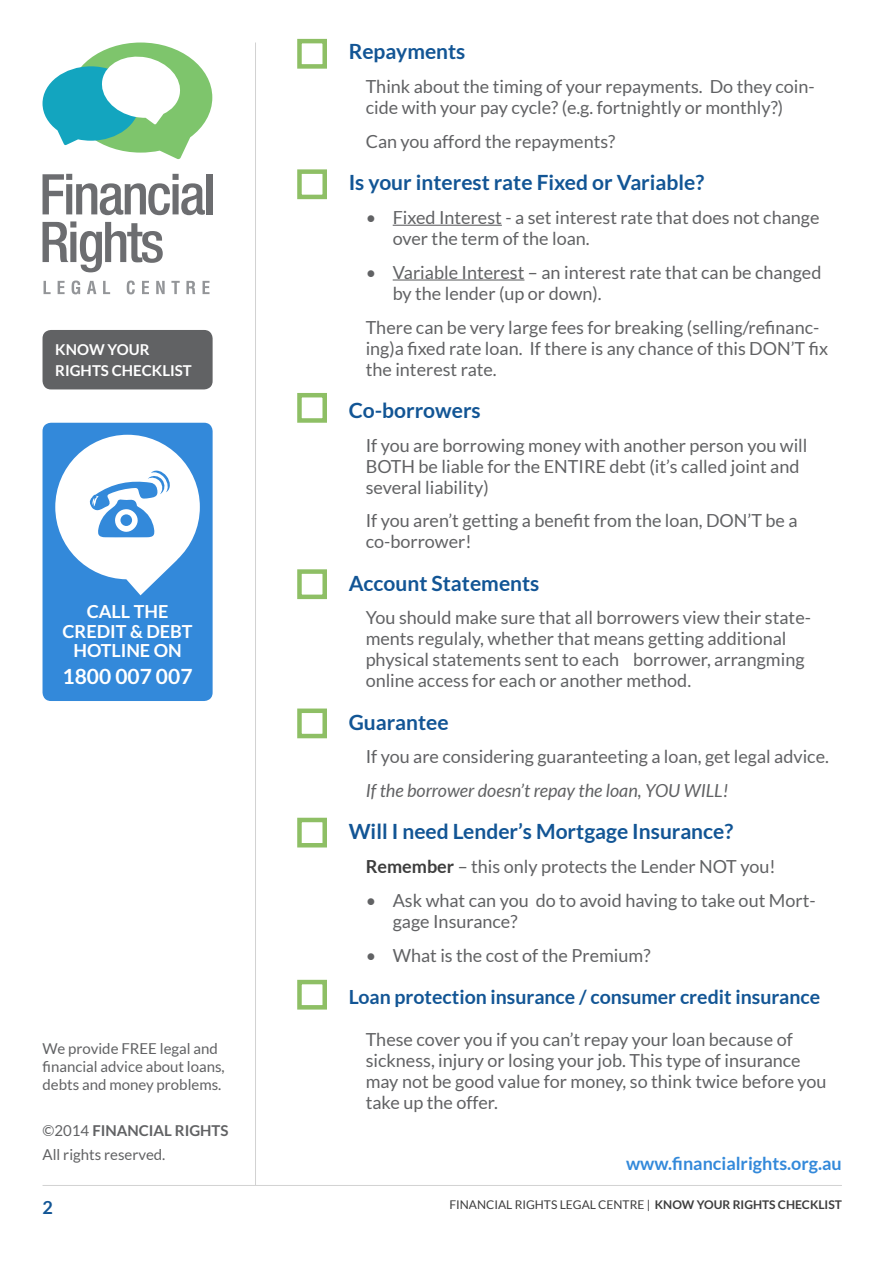
<style>
.page{position:relative;width:893px;height:1263px;background:#fff}
.page>*{position:absolute;margin:0;border:0;box-sizing:border-box;transform-origin:0 0}
.BODY_TEXT{font:700 21px "Lato";color:#125595}
.t1{font:700 21px "Lato";color:#fff}
.BODY_TEXT-2{font:700 19.5px "Lato";color:#125595}
.BODY_TEXT-3{font:18px/21px "Lato";color:#616264}
.BODY_TEXT-4{font:italic 18px "Lato";color:#616264}
.t2{font:700 18px/19.5px "Lato";color:#fff;text-align:center}
.t3{font:700 18px "Lato";color:#3389da}
.t4{font:700 18px "Lato";color:#125595}
.t5{font:15px/18px "Lato";color:#616264}
.t6{font:700 15px/21px "Lato";color:#fff}
.KNOW_YOUR_RIGHTS{font:700 15px "Lato";color:#616264}
.t7{font:12px "Lato";color:#3d3d3d}
.s1{font-weight:700;color:#3d3d3d}
.s2{font-weight:700}
</style>
<div class="page">
<div style="left:43px;top:330px;width:170px;height:59px;background:#616264;border-radius:9px"></div>
<svg style="left:43px;top:43px;width:169px;height:116px"></svg>
<svg style="left:43px;top:174px;width:162px;height:41px"></svg>
<div style="left:207px;top:174px;width:6px;height:40px;background:#6c6d70"></div>
<svg style="left:43px;top:221px;width:120px;height:51px"></svg>
<svg style="left:44px;top:281px;width:7px;height:13px"></svg>
<svg style="left:58px;top:281px;width:7px;height:13px"></svg>
<svg style="left:72px;top:280px;width:8px;height:14px"></svg>
<svg style="left:87px;top:281px;width:9px;height:13px"></svg>
<svg style="left:103px;top:281px;width:7px;height:13px"></svg>
<svg style="left:127px;top:280px;width:8px;height:14px"></svg>
<svg style="left:142px;top:281px;width:7px;height:13px"></svg>
<svg style="left:156px;top:281px;width:9px;height:13px"></svg>
<svg style="left:171px;top:281px;width:9px;height:13px"></svg>
<svg style="left:186px;top:281px;width:9px;height:13px"></svg>
<svg style="left:203px;top:281px;width:6px;height:13px"></svg>
<hr style="left:255px;top:43px;width:1px;height:1142px;background:#d2d2d2">
<div style="left:43px;top:423px;width:170px;height:278px;background:#3389da;border-radius:9px"></div>
<svg style="left:55px;top:435px;width:145px;height:160px"></svg>
<hr style="left:43px;top:1185px;width:799px;height:1px;background:#d2d2d2">
<hr style="left:393px;top:225px;width:109px;height:1px;background:#616264">
<hr style="left:393px;top:279px;width:131px;height:2px;background:#616264">
<div style="left:297px;top:39px;width:30px;height:30px;border:4px solid #8ebf65"></div>
<div style="left:297px;top:169px;width:30px;height:30px;border:4px solid #8ebf65"></div>
<div style="left:297px;top:393px;width:30px;height:30px;border:4px solid #8ebf65"></div>
<div style="left:297px;top:569px;width:30px;height:30px;border:4px solid #8ebf65"></div>
<div style="left:297px;top:708px;width:30px;height:30px;border:4px solid #8ebf65"></div>
<div style="left:297px;top:818px;width:30px;height:29px;border:4px solid #8ebf65"></div>
<div style="left:297px;top:980px;width:30px;height:29px;border:4px solid #8ebf65"></div>
<p class="t6" style="left:55px;top:339px;width:138px">KNOW YOUR<br>RIGHTS CHECKLIST</p>
<p class="t2" style="left:63px;top:601px;width:131px">CALL THE<br>CREDIT &amp; DEBT<br>HOTLINE ON</p>
<p class="t1" style="left:63px;top:664px;width:131px">1800 007 007</p>
<p class="t5" style="left:43px;top:1040px;width:184px">We provide FREE legal and financial advice about loans, debts and money problems.</p>
<p class="t5" style="left:43px;top:1118px;width:126px;line-height:24px">©2014 RLC NSW.<br>All rights reserved.</p>
<p class="KNOW_YOUR_RIGHTS" style="left:92px;top:1121px;width:138px">FINANCIAL RIGHTS</p>
<p class="BODY_TEXT" style="left:349px;top:40px;width:118px">Repayments</p>
<p class="BODY_TEXT-3" style="left:366px;top:76px;width:450px">Think about the timing of your repayments. Do they coin&shy;cide with your pay cycle? (e.g. fortnightly or monthly?)</p>
<p class="BODY_TEXT-3" style="left:366px;top:131px;width:251px">Can you afford the repayments?</p>
<p class="BODY_TEXT" style="left:349px;top:171px;width:357px">Is your interest rate Fixed or Variable?</p>
<p class="BODY_TEXT-3" style="left:393px;top:207px;width:428px;text-indent:-27px">• Fixed Interest - a set interest rate that does not change over the term of the loan.</p>
<p class="BODY_TEXT-3" style="left:393px;top:262px;width:430px;text-indent:-27px">• Variable Interest – an interest rate that can be changed by the lender (up or down).</p>
<p class="BODY_TEXT-3" style="left:366px;top:316px;width:464px">There can be very large fees for breaking (selling/refinanc&shy;ing)a fixed rate loan. If there is any chance of this DON’T fix the interest rate.</p>
<p class="BODY_TEXT" style="left:349px;top:398px;width:134px">Co-borrowers</p>
<p class="BODY_TEXT-3" style="left:366px;top:434px;width:443px">If you are borrowing money with another person you will<br>BOTH be liable for the ENTIRE debt (it’s called joint and several liability)</p>
<p class="BODY_TEXT-3" style="left:366px;top:510px;width:433px">If you aren’t getting a benefit from the loan, DON’T be a co-borrower!</p>
<p class="BODY_TEXT" style="left:349px;top:571px;width:192px">Account Statements</p>
<p class="BODY_TEXT-3" style="left:366px;top:607px;width:447px">You should make sure that all borrowers view their state&shy;ments regulaly, whether that means getting additional physical statements sent to each borrower, arrangming online access for each or another method.</p>
<p class="BODY_TEXT" style="left:349px;top:710px;width:101px">Guarantee</p>
<p class="BODY_TEXT-3" style="left:366px;top:746px;width:465px">If you are considering guaranteeting a loan, get legal advice.</p>
<p class="BODY_TEXT-4" style="left:366px;top:780px;width:364px">If the borrower doesn’t repay the loan, YOU WILL!</p>
<p class="BODY_TEXT" style="left:349px;top:820px;width:386px">Will I need Lender’s Mortgage Insurance?</p>
<p class="BODY_TEXT-3" style="left:366px;top:856px;width:411px"><span class="s1">Remember</span> – this only protects the Lender NOT you!</p>
<p class="BODY_TEXT-3" style="left:393px;top:890px;width:424px;text-indent:-27px">• Ask what can you do to avoid having to take out Mort&shy;gage Insurance?</p>
<p class="BODY_TEXT-3" style="left:366px;top:944px;width:286px">• What is the cost of the Premium?</p>
<p class="BODY_TEXT-2" style="left:349px;top:986px;width:473px">Loan protection insurance / consumer credit insurance</p>
<p class="BODY_TEXT-3" style="left:366px;top:1029px;width:462px">These cover you if you can’t repay your loan because of sickness, injury or losing your job. This type of insurance may not be good value for money, so think twice before you take up the offer.</p>
<p class="t3" style="left:626px;top:1153px;width:217px">www.financialrights.org.au</p>
<p class="t4" style="left:43px;top:1197px;width:12px">2</p>
<p class="t7" style="left:449px;top:1197px;width:394px">FINANCIAL RIGHTS LEGAL CENTRE | <span class="s2">KNOW YOUR RIGHTS CHECKLIST</span></p>
</div>
